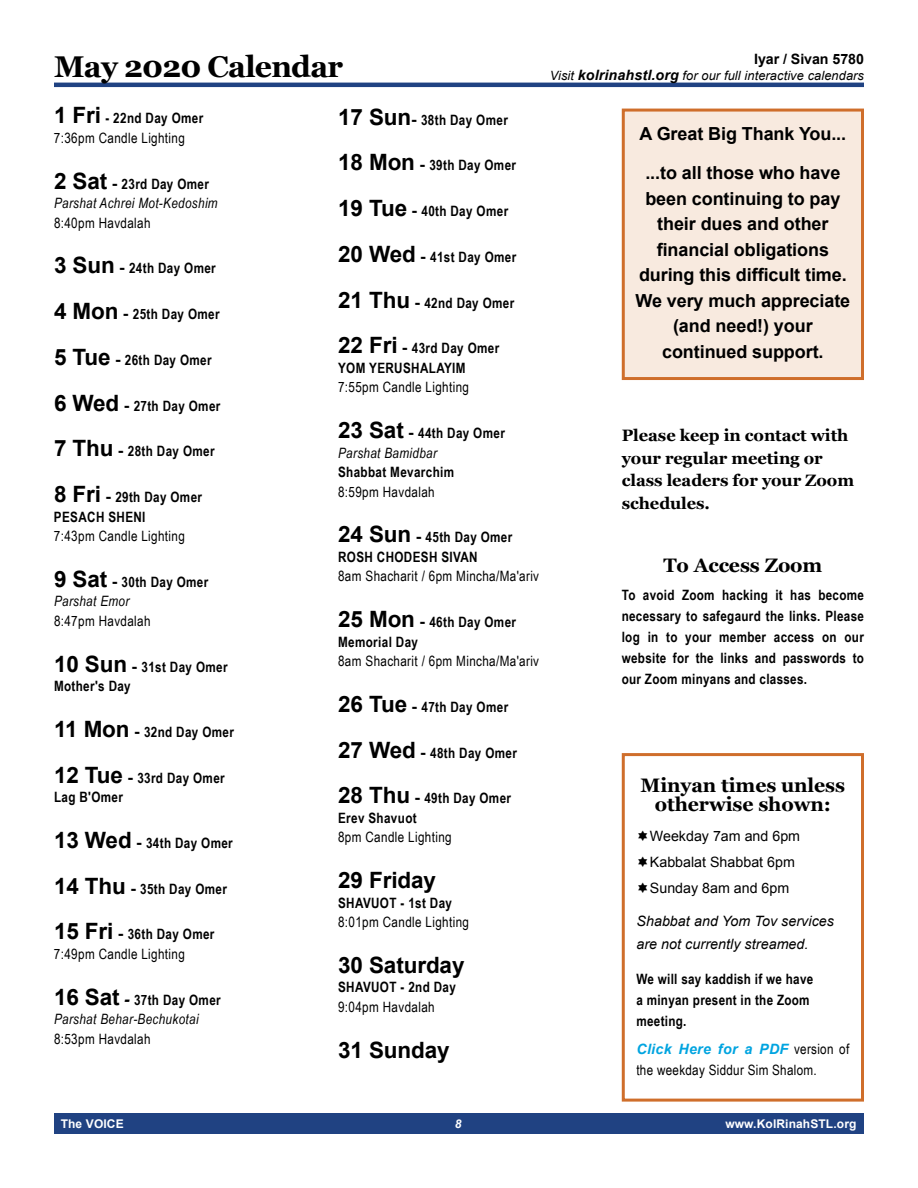
<style>
.page{position:relative;width:918px;height:1188px;background:#fff}
.page>*{position:absolute;margin:0;border:0;box-sizing:border-box;transform-origin:0 0}
.t1{font:700 30px "Georgia";letter-spacing:-.025em;color:#000}
.t2{font:700 22.5px "Arial";letter-spacing:-.005em;color:#000}
.t3{font:700 19.5px/19.5px "Georgia";letter-spacing:-.005em;color:#000;text-align:center}
.t4{font:700 18px/25.5px "Arial";letter-spacing:-.005em;color:#000;text-align:center}
.t5{font:700 16.5px/22.5px "Georgia";letter-spacing:-.005em;color:#000}
.t6{font:700 14.25px/19.5px "Arial Narrow";letter-spacing:.025em;color:#000}
.t7{font:14.25px/19.5px "Arial Narrow";letter-spacing:.025em;color:#000}
.t8{font:italic 14.25px/19.5px "Arial Narrow";letter-spacing:.025em;color:#000}
.t9{font:14.25px/26px "Arial";color:#000}
.t10{font:italic 14.25px/23.2px "Arial";letter-spacing:.005em;color:#000}
.t11{font:italic 700 14.25px "Arial";letter-spacing:.02em;color:#00a4e0}
.t12{font:700 14.25px "Arial";letter-spacing:-.005em;color:#000}
.t13{font:italic 12.75px "Arial";letter-spacing:.01em;color:#000}
.t14{font:700 12px "Arial";letter-spacing:.01em;color:#fff}
.t15{font:italic 700 12px "Arial";color:#fff}
.s1{font-family:"Arial";font-weight:700;font-size:22.5px}
.s2{font-weight:700}
.s3{font-family:"Arial";font-weight:700;font-style:normal;font-size:22.5px}
.s4{font-family:"Arial";font-weight:700;font-style:normal;font-size:16.5px}
.s5{font-weight:700;font-style:normal}
.s6{font-family:"Arial";font-size:22.5px}
.s7{font-family:"Arial";font-size:16.5px}
.s8{font-weight:400;font-style:italic}
.s9{font-family:"Arial";font-weight:700;font-size:16.5px}
.s10{font-weight:700;font-size:14.25px}
.s11{font-family:"Arial Narrow";font-weight:400;font-style:normal;color:#000}
</style>
<div class="page">
<div style="left:54px;top:1114px;width:810px;height:20px;background:#204282"></div>
<div style="left:622px;top:109px;width:242px;height:271px;background:#f8eadf;border:3px solid #cf6e2b"></div>
<div style="left:622px;top:753px;width:242px;height:349px;border:3px solid #cf6e2b"></div>
<hr style="left:54px;top:83px;width:810px;height:4px;background:#204282">
<h1 class="t1" style="left:54px;top:49px;width:291px">May 2020 Calendar</h1>
<p class="t7" style="left:54px;top:109px;width:151px"><span class="s1">1 Fri</span> <span class="s2">- 22nd Day Omer<br></span>7:36pm Candle Lighting</p>
<p class="t8" style="left:54px;top:174px;width:165px"><span class="s3">2 Sat</span> <span class="s4">-</span> <span class="s5">23rd Day Omer<br></span>Parshat Achrei Mot-Kedoshim</p>
<p class="t7" style="left:54px;top:213px;width:98px">8:40pm Havdalah</p>
<p class="t6" style="left:54px;top:258px;width:163px"><span class="s6">3 Sun</span> <span class="s7">-</span> 24th Day Omer</p>
<p class="t6" style="left:54px;top:304px;width:167px"><span class="s6">4 Mon</span> <span class="s7">-</span> 25th Day Omer</p>
<p class="t6" style="left:54px;top:350px;width:159px"><span class="s6">5 Tue</span> <span class="s7">-</span> 26th Day Omer</p>
<p class="t6" style="left:54px;top:396px;width:168px"><span class="s6">6 Wed</span> <span class="s7">-</span> 27th Day Omer</p>
<p class="t6" style="left:54px;top:441px;width:162px"><span class="s6">7 Thu</span> <span class="s7">-</span> 28th Day Omer</p>
<p class="t6" style="left:54px;top:487px;width:150px"><span class="s6">8 Fri</span> <span class="s7">-</span> 29th Day Omer<br>PESACH SHENI</p>
<p class="t7" style="left:54px;top:526px;width:132px">7:43pm Candle Lighting</p>
<p class="t6" style="left:54px;top:572px;width:156px"><span class="s6">9 Sat</span> <span class="s7">-</span> 30th Day Omer<br><span class="s8">Parshat Emor</span></p>
<p class="t7" style="left:54px;top:611px;width:98px">8:47pm Havdalah</p>
<p class="t6" style="left:54px;top:657px;width:175px"><span class="s6">10 Sun</span> <span class="s7">-</span> 31st Day Omer<br>Mother's Day</p>
<p class="t6" style="left:54px;top:722px;width:182px"><span class="s6">11 Mon</span> <span class="s7">-</span> 32nd Day Omer</p>
<p class="t6" style="left:54px;top:768px;width:172px"><span class="s6">12 Tue</span> <span class="s7">-</span> 33rd Day Omer<br>Lag B'Omer</p>
<p class="t6" style="left:54px;top:833px;width:180px"><span class="s6">13 Wed</span> <span class="s7">-</span> 34th Day Omer</p>
<p class="t6" style="left:54px;top:879px;width:175px"><span class="s6">14 Thu</span> <span class="s7">-</span> 35th Day Omer</p>
<p class="t7" style="left:54px;top:925px;width:162px"><span class="s1">15 Fri</span> <span class="s9">-</span> <span class="s2">36th Day Omer<br></span>7:49pm Candle Lighting</p>
<p class="t8" style="left:54px;top:990px;width:168px"><span class="s3">16 Sat</span> <span class="s9">-</span> <span class="s5">37th Day Omer<br></span>Parshat Behar-Bechukotai</p>
<p class="t7" style="left:54px;top:1029px;width:98px">8:53pm Havdalah</p>
<p class="t6" style="left:338px;top:110px;width:171px"><span class="s6">17 Sun</span><span class="s7">-</span> 38th Day Omer</p>
<p class="t6" style="left:338px;top:155px;width:180px"><span class="s6">18 Mon</span> <span class="s7">-</span> 39th Day Omer</p>
<p class="t6" style="left:338px;top:201px;width:172px"><span class="s6">19 Tue</span> <span class="s7">-</span> 40th Day Omer</p>
<p class="t6" style="left:338px;top:247px;width:180px"><span class="s6">20 Wed</span> <span class="s7">-</span> 41st Day Omer</p>
<p class="t6" style="left:338px;top:293px;width:178px"><span class="s6">21 Thu</span> <span class="s7">-</span> 42nd Day Omer</p>
<p class="t6" style="left:338px;top:338px;width:163px"><span class="s6">22 Fri</span> <span class="s7">-</span> 43rd Day Omer<br>YOM YERUSHALAYIM</p>
<p class="t7" style="left:338px;top:378px;width:132px">7:55pm Candle Lighting</p>
<p class="t8" style="left:338px;top:423px;width:168px"><span class="s3">23 Sat</span> <span class="s4">-</span> <span class="s5">44th Day Omer<br></span>Parshat Bamidbar</p>
<p class="t6" style="left:338px;top:462px;width:118px">Shabbat Mevarchim</p>
<p class="t7" style="left:338px;top:482px;width:98px">8:59pm Havdalah</p>
<p class="t6" style="left:338px;top:527px;width:176px"><span class="s6">24 Sun</span> <span class="s7">-</span> 45th Day Omer<br>ROSH CHODESH SIVAN</p>
<p class="t7" style="left:338px;top:567px;width:203px">8am Shacharit / 6pm Mincha/Ma'ariv</p>
<p class="t6" style="left:338px;top:612px;width:180px"><span class="s6">25 Mon</span> <span class="s7">-</span> 46th Day Omer<br>Memorial Day</p>
<p class="t7" style="left:338px;top:651px;width:203px">8am Shacharit / 6pm Mincha/Ma'ariv</p>
<p class="t6" style="left:338px;top:697px;width:172px"><span class="s6">26 Tue</span> <span class="s7">-</span> 47th Day Omer</p>
<p class="t6" style="left:338px;top:743px;width:180px"><span class="s6">27 Wed</span> <span class="s7">-</span> 48th Day Omer</p>
<p class="t6" style="left:338px;top:788px;width:175px"><span class="s6">28 Thu</span> <span class="s7">-</span> 49th Day Omer<br>Erev Shavuot</p>
<p class="t7" style="left:338px;top:828px;width:115px">8pm Candle Lighting</p>
<h2 class="t2" style="left:338px;top:865px;width:99px">29 Friday</h2>
<p class="t6" style="left:338px;top:893px;width:115px">SHAVUOT - 1st Day</p>
<p class="t7" style="left:338px;top:912px;width:132px">8:01pm Candle Lighting</p>
<h2 class="t2" style="left:338px;top:950px;width:128px">30 Saturday</h2>
<p class="t6" style="left:338px;top:977px;width:119px">SHAVUOT - 2nd Day</p>
<p class="t7" style="left:338px;top:997px;width:98px">9:04pm Havdalah</p>
<h2 class="t2" style="left:338px;top:1035px;width:113px">31 Sunday</h2>
<p class="t12" style="left:754px;top:50px;width:111px">Iyar / Sivan 5780</p>
<p class="t13" style="left:550px;top:68px;width:316px">Visit <span class="s10">kolrinahstl.org</span> for our full interactive calendars</p>
<p class="t4" style="left:640px;top:115px;width:208px;line-height:39px">A Great Big Thank You... ...to all those who have</p>
<p class="t4" style="left:635px;top:186px;width:216px">been continuing to pay their dues and other financial obligations during this difficult time.<br>We very much appreciate (and need!) your continued support.</p>
<p class="t5" style="left:622px;top:424px;width:234px">Please keep in contact with your regular meeting or class leaders for your Zoom schedules.</p>
<h3 class="t3" style="left:663px;top:555px;width:161px">To Access Zoom</h3>
<p class="t6" style="left:622px;top:584px;width:244px;line-height:21px;text-align:justify">To avoid Zoom hacking it has become necessary to safegaurd the links. Please log in to your member access on our website for the links and passwords to our Zoom minyans and classes.</p>
<h3 class="t3" style="left:641px;top:775px;width:206px">Minyan times unless otherwise shown:</h3>
<p class="t9" style="left:650px;top:824px;width:152px">Weekday 7am and 6pm<br>Kabbalat Shabbat 6pm<br>Sunday 8am and 6pm</p>
<p class="t10" style="left:636px;top:910px;width:199px">Shabbat and Yom Tov services are not currently streamed.</p>
<p class="t6" style="left:636px;top:968px;width:178px;line-height:21px">We will say kaddish if we have a minyan present in the Zoom meeting.</p>
<p class="t11" style="left:636px;top:1039px;width:214px">Click Here for a PDF <span class="s11">version of</span></p>
<p class="t7" style="left:636px;top:1060px;width:182px">the weekday Siddur Sim Shalom.</p>
<p class="t14" style="left:61px;top:1116px;width:64px">The VOICE</p>
<p class="t15" style="left:455px;top:1116px;width:8px">8</p>
<p class="t14" style="left:725px;top:1116px;width:133px">www.KolRinahSTL.org</p>
</div>
